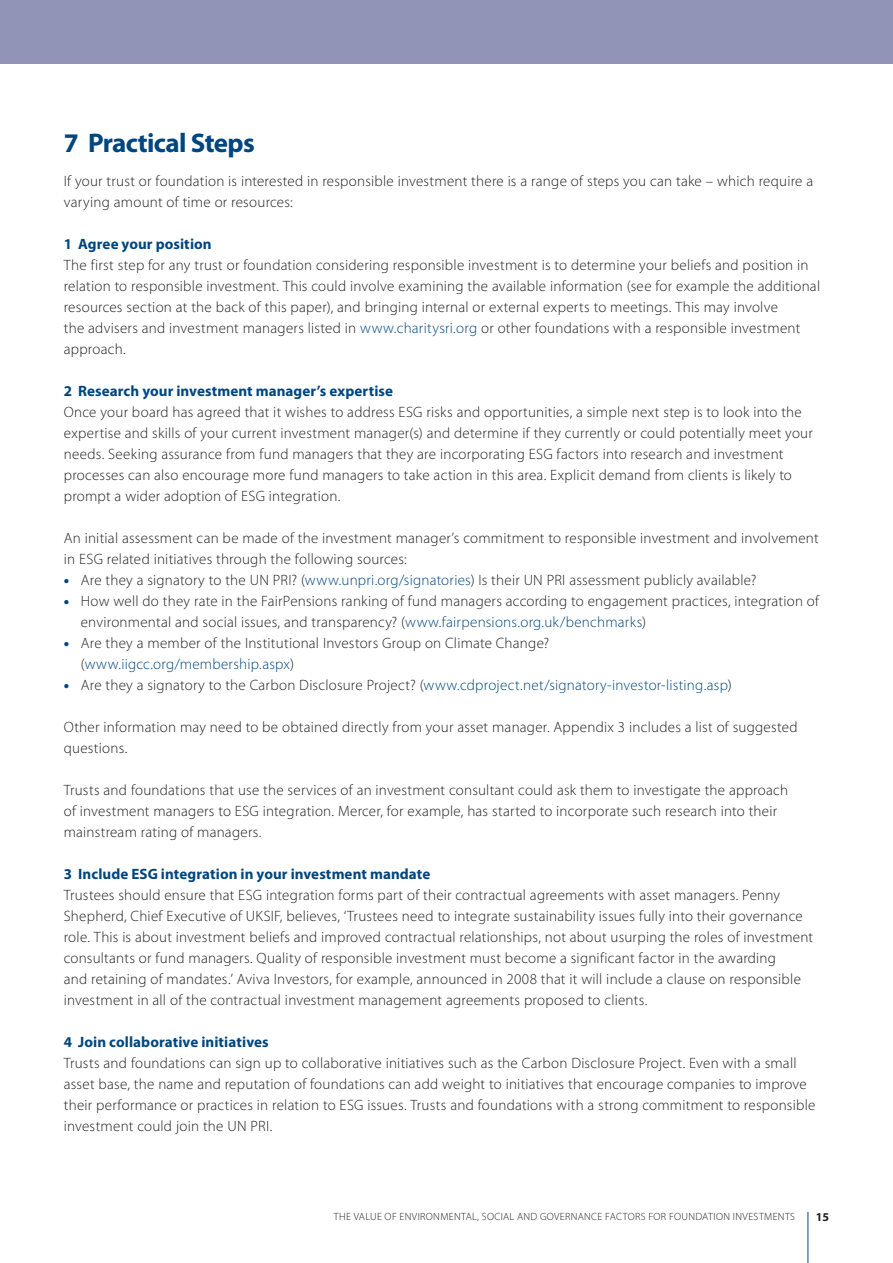
<style>
.page{position:relative;width:893px;height:1263px;background:#fff}
.page>*{position:absolute;margin:0;border:0;box-sizing:border-box;transform-origin:0 0}
.t1{font:700 27px "Myriad Pro";letter-spacing:-.025em;color:#00467e}
.t2{font:300 15px/21px "Myriad Pro";letter-spacing:.015em;color:#231f20}
.t3{font:700 15px "Myriad Pro";letter-spacing:.005em;color:#00467e}
.t4{font:700 12px "Myriad Pro";color:#231f20}
.t5{font:300 10.5px "Myriad Pro";letter-spacing:.03em;color:#231f20}
.s1{color:#00467e}
.s2{font-weight:900;color:#00467e}
</style>
<div class="page">
<div style="left:0;top:0;width:893px;height:64px;background:#9194b6"></div>
<hr style="left:808px;top:1212px;width:1px;height:51px;background:#00467e">
<h1 class="t1" style="left:64px;top:125px;width:193px">7 Practical Steps</h1>
<p class="t2" style="left:64px;top:170px;width:751px">If your trust or foundation is interested in responsible investment there is a range of steps you can take – which require a varying amount of time or resources:</p>
<p class="t3" style="left:64px;top:234px;width:149px">1 Agree your position</p>
<p class="t2" style="left:64px;top:254px;width:758px">The first step for any trust or foundation considering responsible investment is to determine your beliefs and position in relation to responsible investment. This could involve examining the available information (see for example the additional resources section at the back of this paper), and bringing internal or external experts to meetings. This may involve<br>the advisers and investment managers listed in <span class="s1">www.charitysri.org</span> or other foundations with a responsible investment approach.</p>
<p class="t3" style="left:64px;top:381px;width:331px">2 Research your investment manager’s expertise</p>
<p class="t2" style="left:64px;top:401px;width:751px">Once your board has agreed that it wishes to address ESG risks and opportunities, a simple next step is to look into the expertise and skills of your current investment manager(s) and determine if they currently or could potentially meet your needs. Seeking assurance from fund managers that they are incorporating ESG factors into research and investment processes can also encourage more fund managers to take action in this area. Explicit demand from clients is likely to prompt a wider adoption of ESG integration.</p>
<p class="t2" style="left:64px;top:527px;width:756px">An initial assessment can be made of the investment manager’s commitment to responsible investment and involvement in ESG related initiatives through the following sources:</p>
<p class="t2" style="left:64px;top:569px;width:694px"><span class="s2">•</span> Are they a signatory to the UN PRI? (<span class="s1">www.unpri.org/signatories</span>) Is their UN PRI assessment publicly available?</p>
<p class="t2" style="left:81px;top:590px;width:740px;text-indent:-17px"><span class="s2">•</span> How well do they rate in the FairPensions ranking of fund managers according to engagement practices, integration of environmental and social issues, and transparency? (<span class="s1">www.fairpensions.org.uk/benchmarks</span>)</p>
<p class="t2" style="left:81px;top:632px;width:470px;text-indent:-17px"><span class="s2">•</span> Are they a member of the Institutional Investors Group on Climate Change? (<span class="s1">www.iigcc.org/membership.aspx</span>)</p>
<p class="t2" style="left:64px;top:674px;width:669px"><span class="s2">•</span> Are they a signatory to the Carbon Disclosure Project? (<span class="s1">www.cdproject.net/signatory-investor-listing.asp</span>)</p>
<p class="t2" style="left:64px;top:716px;width:735px">Other information may need to be obtained directly from your asset manager. Appendix 3 includes a list of suggested questions.</p>
<p class="t2" style="left:64px;top:779px;width:726px">Trusts and foundations that use the services of an investment consultant could ask them to investigate the approach of investment managers to ESG integration. Mercer, for example, has started to incorporate such research into their mainstream rating of managers.</p>
<p class="t3" style="left:64px;top:864px;width:368px">3 Include ESG integration in your investment mandate</p>
<p class="t2" style="left:64px;top:884px;width:751px">Trustees should ensure that ESG integration forms part of their contractual agreements with asset managers. Penny Shepherd, Chief Executive of UKSIF, believes, ‘Trustees need to integrate sustainability issues fully into their governance role. This is about investment beliefs and improved contractual relationships, not about usurping the roles of investment consultants or fund managers. Quality of responsible investment must become a significant factor in the awarding<br>and retaining of mandates.’ Aviva Investors, for example, announced in 2008 that it will include a clause on responsible investment in all of the contractual investment management agreements proposed to clients.</p>
<p class="t3" style="left:64px;top:1032px;width:206px">4 Join collaborative initiatives</p>
<p class="t2" style="left:64px;top:1052px;width:753px">Trusts and foundations can sign up to collaborative initiatives such as the Carbon Disclosure Project. Even with a small asset base, the name and reputation of foundations can add weight to initiatives that encourage companies to improve their performance or practices in relation to ESG issues. Trusts and foundations with a strong commitment to responsible investment could join the UN PRI.</p>
<p class="t5" style="left:334px;top:1210px;width:463px">THE VALUE OF ENVIRONMENTAL, SOCIAL AND GOVERNANCE FACTORS FOR FOUNDATION INVESTMENTS</p>
<p class="t4" style="left:816px;top:1209px;width:15px">15</p>
</div>
